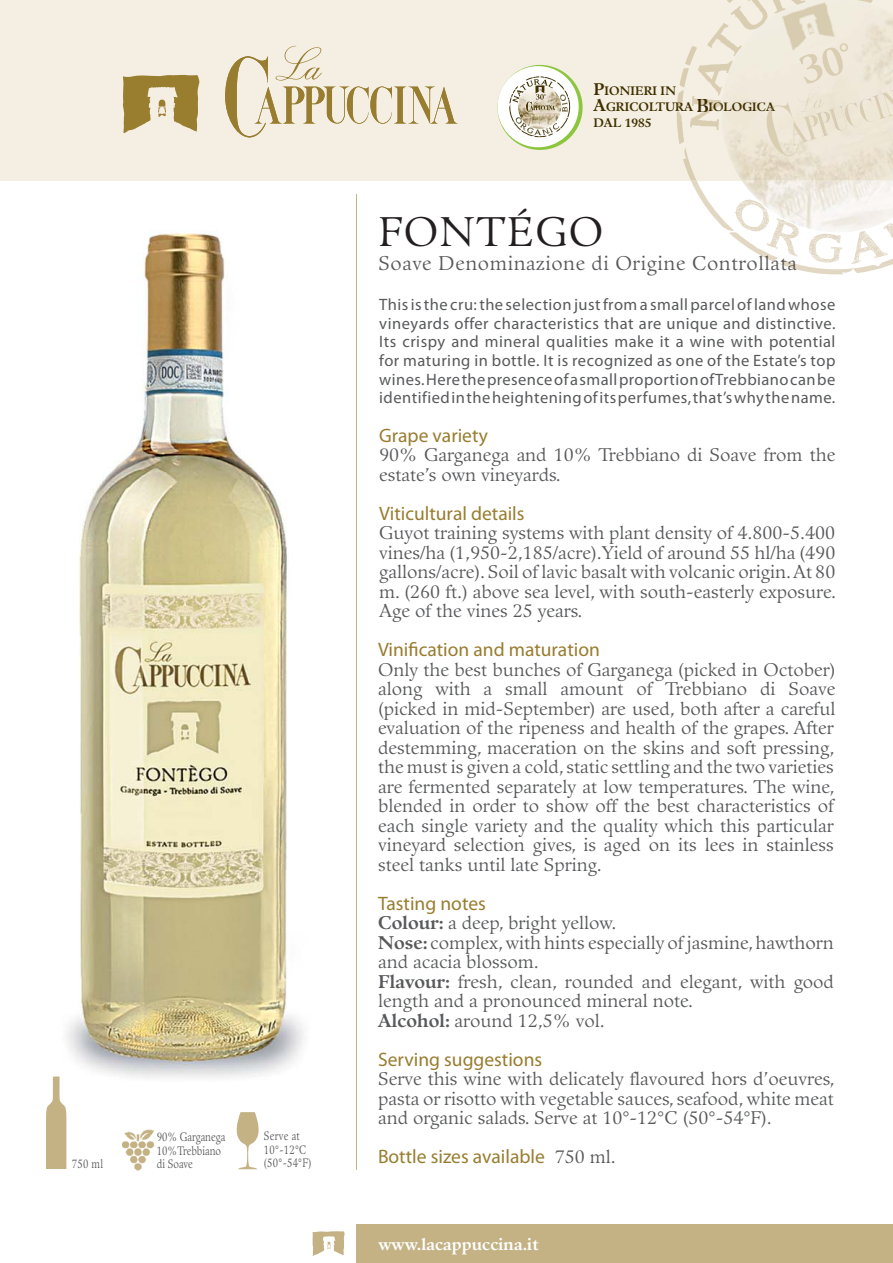
<style>
.page{position:relative;width:893px;height:1263px;background:#fff}
.page>*{position:absolute;margin:0;border:0;box-sizing:border-box;transform-origin:0 0}
.t1{font:40.5px "Guardi";letter-spacing:.03em;color:#231f20}
.t2{font:italic 700 19.5px "Guardi";color:#987d30}
.t3{font:19.5px "Guardi";letter-spacing:.03em;color:#58595b}
.t4{font:18px/19.5px "Guardi";color:#58595b;text-align:justify}
.t5{font:italic 16.5px/18.6px "Guardi";letter-spacing:.03em;color:#58595b;text-align:justify}
.t6{font:700 16.2px "Guardi";color:#fff}
.t7{font:12px/13.5px "Guardi";color:#58595b;scale:.8 1}
.t8{font:700 12px/16.2px "Guardi";color:#403000}
.t9{font:12px/13.5px "Guardi";letter-spacing:.03em;color:#58595b;scale:.8 1}
.s1{font-size:16.5px}
.s2{color:#3f2e00}
.s3{color:#402f00}
.s4{color:#55514a}
.s5{font-weight:700}
.s6{font-weight:400;font-style:normal;font-size:18px;color:#58595b}
</style>
<div class="page">
<img style="left:0;top:180px;width:323px;height:899px">
<img style="left:122px;top:1129px;width:33px;height:42px">
<svg style="left:236px;top:1112px;width:23px;height:57px"></svg>
<svg style="left:46px;top:1077px;width:21px;height:92px"></svg>
<div style="left:357px;top:1225px;width:536px;height:38px;background:#c4b285"></div>
<img style="left:312px;top:1231px;width:33px;height:25px">
<hr style="left:356px;top:194px;width:1px;height:976px;background:#c4b285">
<div style="left:0;top:0;width:893px;height:180px;background:#f4efe2"></div>
<img style="left:122px;top:75px;width:77px;height:58px">
<svg style="left:225px;top:46px;width:233px;height:91px"></svg>
<svg style="left:497px;top:64px;width:86px;height:86px"></svg>
<svg style="left:677px;top:0;width:216px;height:274px"></svg>
<img style="left:796px;top:86px;width:90px;height:51px">
<p class="t9" style="left:264px;top:1131px;width:54px">Serve at<br>10°-12°C</p>
<p class="t7" style="left:157px;top:1132px;width:87px">90% Garganega<br>10%Trebbiano di Soave</p>
<p class="t7" style="left:72px;top:1159px;width:41px">750 ml</p>
<p class="t7" style="left:264px;top:1158px;width:61px">(50°-54°F)</p>
<p class="t8" style="left:593px;top:84px;width:183px"><span class="s1">P</span>IONIERI IN<br><span class="s1">A</span>GRICOLTURA IOLO<span class="s2">GI</span><span class="s3">CA<br></span>DAL 1985</p>
<h1 class="t1" style="left:378px;top:215px;width:226px">FONTÉGO</h1>
<p class="t3" style="left:378px;top:255px;width:420px">Soave Denominazione di Origine Contro<span class="s4">llata</span></p>
<p class="t5" style="left:379px;top:297px;width:458px">This is the cru: the selection just from a small parcel of land whose vineyards offer characteristics that are unique and distinctive.<br>Its crispy and mineral qualities make it a wine with potential for maturing in bottle. It is recognized as one of the Estate’s top wines. Here the presence of a small proportion of Trebbiano can be identified in the heightening of its perfumes, that’s why the name.</p>
<p class="t2" style="left:379px;top:427px;width:110px">Grape variety</p>
<p class="t4" style="left:379px;top:447px;width:458px">90% Garganega and 10% Trebbiano di Soave from the estate’s own vineyards.</p>
<p class="t2" style="left:379px;top:505px;width:147px">Viticultural details</p>
<p class="t4" style="left:379px;top:525px;width:458px">Guyot training systems with plant density of 4.800-5.400 vines/ha (1,950-2,185/acre).Yield of around 55 hl/ha (490 gallons/acre). Soil of lavic basalt with volcanic origin. At 80 m. (260 ft.) above sea level, with south-easterly exposure.<br>Age of the vines 25 years.</p>
<p class="t2" style="left:378px;top:642px;width:223px">Vinification and maturation</p>
<p class="t4" style="left:378px;top:662px;width:459px">Only the best bunches of Garganega (picked in October) along with a small amount of Trebbiano di Soave (picked in mid-September) are used, both after a careful evaluation of the ripeness and health of the grapes. After destemming, maceration on the skins and soft pressing, the must is given a cold, static settling and the two varieties are fermented separately at low temperatures. The wine, blended in order to show off the best characteristics of each single variety and the quality which this particular vineyard selection gives, is aged on its lees in stainless steel tanks until late Spring.</p>
<p class="t2" style="left:378px;top:895px;width:109px">Tasting notes</p>
<p class="t4" style="left:378px;top:915px;width:457px;text-align:left"><span class="s5">Colour:</span> a deep, bright yellow.<br><span class="s5">Nose:</span> complex, with hints especially of jasmine, hawthorn and acacia blossom.<br><span class="s5">Flavour:</span> fresh, clean, rounded and elegant, with good length and a pronounced mineral note.<br><span class="s5">Alcohol:</span> around 12,5% vol.</p>
<p class="t2" style="left:378px;top:1051px;width:166px">Serving suggestions</p>
<p class="t4" style="left:378px;top:1071px;width:458px">Serve this wine with delicately flavoured hors d’oeuvres, pasta or risotto with vegetable sauces, seafood, white meat and organic salads. Serve at 10°-12°C (50°-54°F).</p>
<p class="t2" style="left:378px;top:1149px;width:239px">Bottle sizes available <span class="s6">750 ml.</span></p>
<p class="t6" style="left:378px;top:1238px;width:162px">www.lacappuccina.it</p>
</div>
